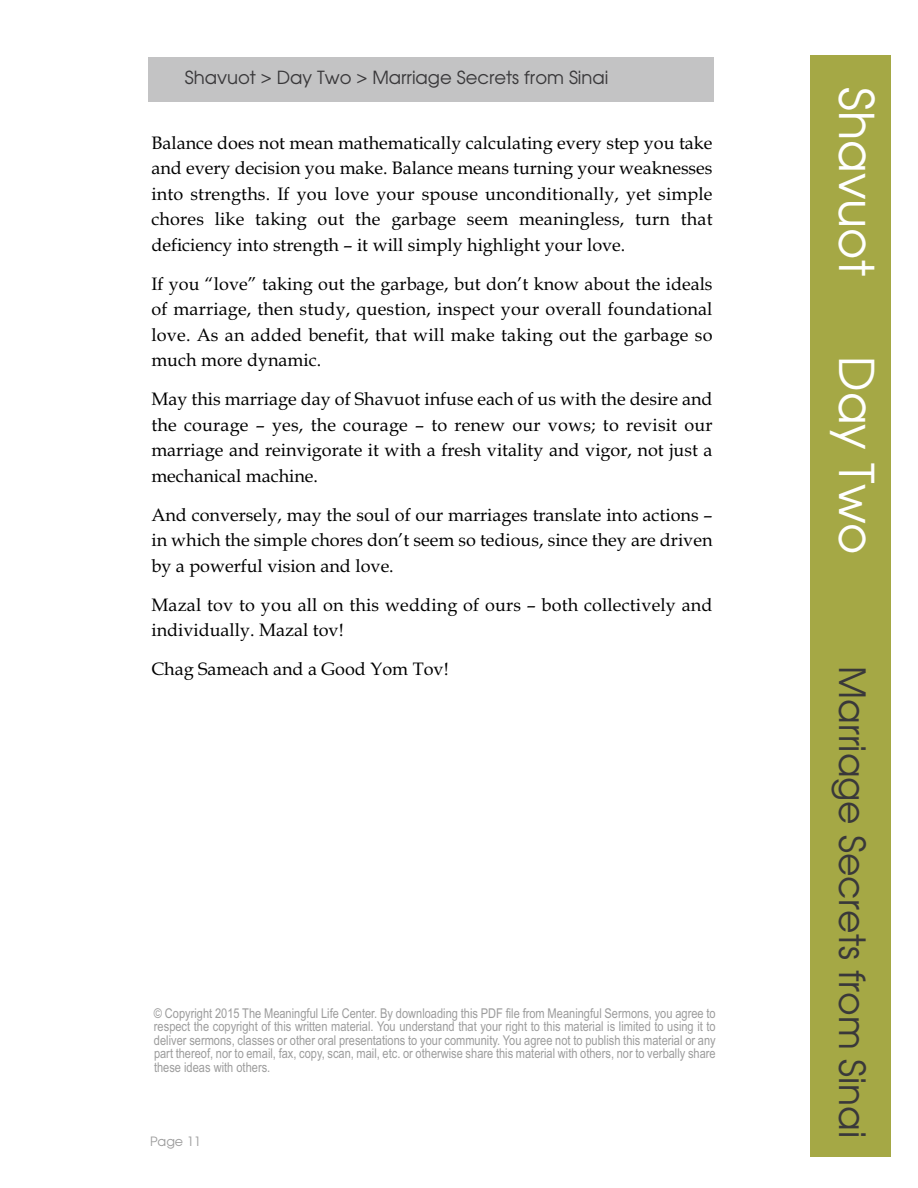
<style>
.page{position:relative;width:918px;height:1188px;background:#fff}
.page>*{position:absolute;margin:0;border:0;box-sizing:border-box;transform-origin:0 0}
.t1{font:47.7px "Avalon Plain";color:#fff}
.t2{font:36px "Avalon Plain";color:#39383a}
.t3{font:18px/25.5px "Book Antiqua";color:#000;text-align:justify}
.t4{font:18px "Avalon Plain";color:#39383a}
.t5{font:13.5px/13.5px "Arial Narrow";color:#9c9c9c;text-align:justify}
.t6{font:12.75px "Avalon Plain";color:#9c9c9c}
</style>
<div class="page">
<div style="left:810px;top:55px;width:81px;height:1101px;background:#a5a845"></div>
<div style="left:148px;top:57px;width:566px;height:45px;background:#c3c3c4"></div>
<p class="t4" style="left:185px;top:68px;width:425px">Shavuot &gt; Day Two &gt; Marriage Secrets from Sinai</p>
<p class="t3" style="left:151px;top:130px;width:563px">Balance does not mean mathematically calculating every step you take and every decision you make. Balance means turning your weaknesses into strengths. If you love your spouse unconditionally, yet simple chores like taking out the garbage seem meaningless, turn that deficiency into strength – it will simply highlight your love.</p>
<p class="t3" style="left:151px;top:271px;width:563px">If you “love” taking out the garbage, but don’t know about the ideals of marriage, then study, question, inspect your overall foundational love. As an added benefit, that will make taking out the garbage so much more dynamic.</p>
<p class="t3" style="left:151px;top:386px;width:563px">May this marriage day of Shavuot infuse each of us with the desire and the courage – yes, the courage – to renew our vows; to revisit our marriage and reinvigorate it with a fresh vitality and vigor, not just a mechanical machine.</p>
<p class="t3" style="left:151px;top:502px;width:563px">And conversely, may the soul of our marriages translate into actions – in which the simple chores don’t seem so tedious, since they are driven by a powerful vision and love.</p>
<p class="t3" style="left:151px;top:592px;width:563px">Mazal tov to you all on this wedding of ours – both collectively and individually. Mazal tov!</p>
<p class="t3" style="left:151px;top:656px;width:299px">Chag Sameach and a Good Yom Tov!</p>
<p class="t5" style="left:154px;top:1007px;width:563px">© Copyright 2015 The Meaningful Life Center. By downloading this PDF file from Meaningful Sermons, you agree to respect the copyright of this written material. You understand that your right to this material is limited to using it to deliver sermons, classes or other oral presentations to your community. You agree not to publish this material or any part thereof, nor to email, fax, copy, scan, mail, etc. or otherwise share this material with others, nor to verbally share these ideas with others.</p>
<p class="t6" style="left:150px;top:1134px;width:52px">Page 11</p>
<h1 class="t1" style="left:883px;top:87px;width:190px;rotate:90deg">Shavuot</h1>
<h1 class="t1" style="left:883px;top:356px;width:199px;rotate:90deg">Day Two</h1>
<h2 class="t2" style="left:872px;top:666px;width:474px;rotate:90deg">Marriage Secrets from Sinai</h2>
</div>
